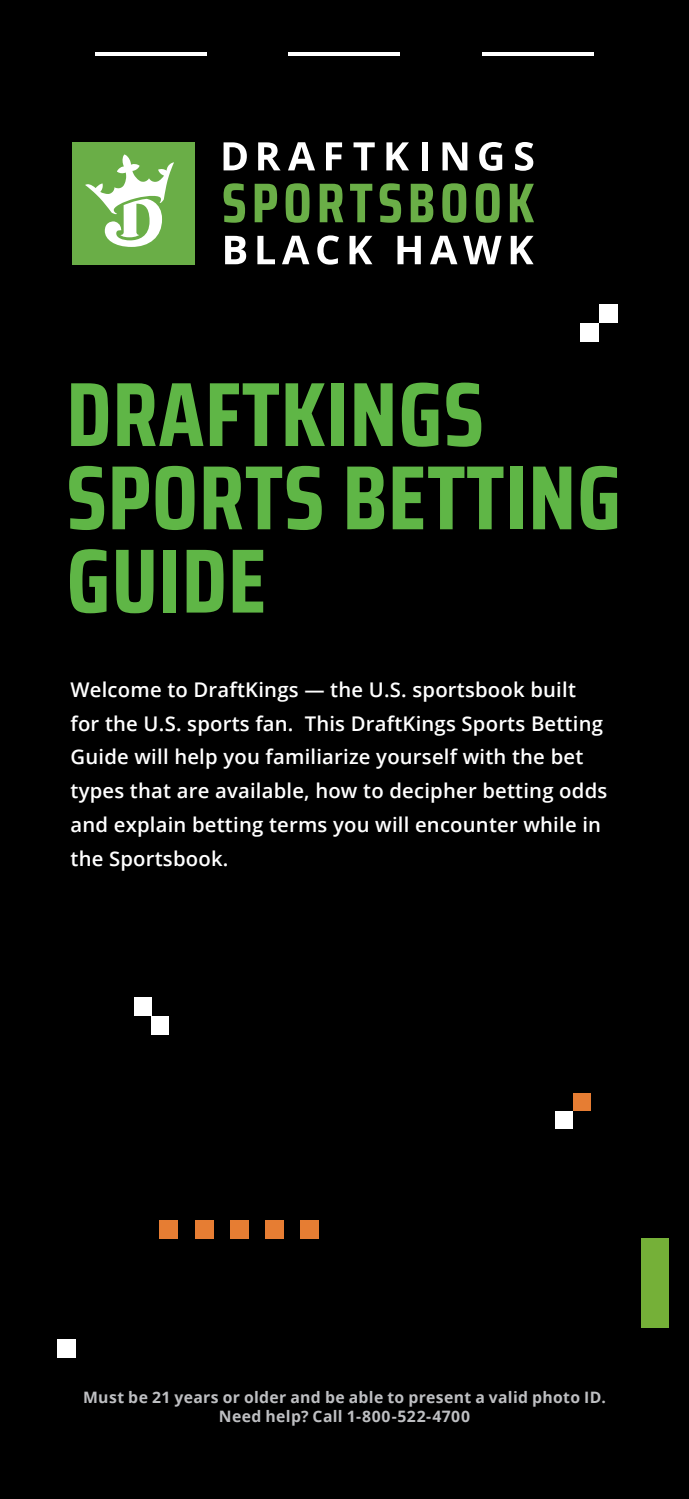
<style>
.page{position:relative;width:689px;height:1499px;background:#fff}
.page>*{position:absolute;margin:0;border:0;box-sizing:border-box;transform-origin:0 0}
.t1{font:700 91.12px/83.2px "Saira Condensed";letter-spacing:.01em;color:#5fb646}
.t2{font:600 20.25px/33.8px "Open Sans";letter-spacing:.01em;color:#fff}
.t3{font:700 15.75px/18.9px "Open Sans";letter-spacing:.02em;color:#bebfc2;text-align:center}
</style>
<div class="page">
<div style="left:0;top:0;width:688px;height:1498px;background:#000"></div>
<div style="left:160px;top:1220px;width:18px;height:18px;background:#e67d33"></div>
<div style="left:195px;top:1220px;width:18px;height:18px;background:#e67d33"></div>
<div style="left:230px;top:1220px;width:18px;height:18px;background:#e67d33"></div>
<div style="left:265px;top:1220px;width:18px;height:18px;background:#e67d33"></div>
<div style="left:300px;top:1220px;width:18px;height:18px;background:#e67d33"></div>
<hr style="left:96px;top:52px;width:111px;height:4px;background:#fff">
<hr style="left:289px;top:52px;width:111px;height:4px;background:#fff">
<hr style="left:482px;top:52px;width:111px;height:4px;background:#fff">
<div style="left:555px;top:1110px;width:18px;height:18px;background:#fff"></div>
<div style="left:573px;top:1093px;width:17px;height:17px;background:#e67d33"></div>
<div style="left:640px;top:1238px;width:28px;height:90px;background:#75b038"></div>
<div style="left:134px;top:997px;width:17px;height:19px;background:#fff"></div>
<div style="left:151px;top:1016px;width:18px;height:18px;background:#fff"></div>
<div style="left:599px;top:304px;width:19px;height:19px;background:#fff"></div>
<div style="left:580px;top:323px;width:19px;height:19px;background:#fff"></div>
<div style="left:57px;top:1339px;width:19px;height:19px;background:#fff"></div>
<div style="left:72px;top:142px;width:122px;height:123px;background:#6aae47"></div>
<svg style="left:85px;top:154px;width:89px;height:93px"></svg>
<svg style="left:223px;top:142px;width:24px;height:28px"></svg>
<svg style="left:258px;top:142px;width:22px;height:28px"></svg>
<svg style="left:288px;top:142px;width:27px;height:28px"></svg>
<svg style="left:326px;top:142px;width:16px;height:28px"></svg>
<svg style="left:353px;top:142px;width:21px;height:28px"></svg>
<svg style="left:386px;top:142px;width:23px;height:28px"></svg>
<div style="left:421px;top:142px;width:6px;height:28px;background:#fff"></div>
<svg style="left:442px;top:142px;width:25px;height:28px"></svg>
<svg style="left:479px;top:142px;width:23px;height:29px"></svg>
<svg style="left:515px;top:142px;width:18px;height:29px"></svg>
<svg style="left:223px;top:183px;width:22px;height:40px"></svg>
<svg style="left:254px;top:184px;width:23px;height:38px"></svg>
<svg style="left:285px;top:183px;width:24px;height:40px"></svg>
<svg style="left:319px;top:184px;width:24px;height:38px"></svg>
<svg style="left:350px;top:184px;width:22px;height:38px"></svg>
<svg style="left:379px;top:183px;width:22px;height:40px"></svg>
<svg style="left:410px;top:184px;width:23px;height:38px"></svg>
<svg style="left:442px;top:183px;width:24px;height:40px"></svg>
<svg style="left:475px;top:183px;width:24px;height:40px"></svg>
<svg style="left:509px;top:184px;width:25px;height:38px"></svg>
<svg style="left:225px;top:236px;width:21px;height:28px"></svg>
<svg style="left:257px;top:236px;width:18px;height:28px"></svg>
<svg style="left:282px;top:236px;width:27px;height:28px"></svg>
<svg style="left:317px;top:235px;width:22px;height:30px"></svg>
<svg style="left:349px;top:236px;width:23px;height:28px"></svg>
<svg style="left:397px;top:236px;width:24px;height:28px"></svg>
<svg style="left:430px;top:236px;width:27px;height:28px"></svg>
<svg style="left:463px;top:236px;width:38px;height:28px"></svg>
<svg style="left:510px;top:236px;width:23px;height:28px"></svg>
<p class="t1" style="left:66px;top:372px;width:556px">DRAFTKINGS<br>SPORTS BETTING<br>GUIDE</p>
<p class="t2" style="left:70px;top:672px;width:538px">Welcome to DraftKings — the U.S. sportsbook built for the U.S. sports fan. This DraftKings Sports Betting Guide will help you familiarize yourself with the bet types that are available, how to decipher betting odds and explain betting terms you will encounter while in the Sportsbook.</p>
<p class="t3" style="left:83px;top:1387px;width:524px">Must be 21 years or older and be able to present a valid photo ID.<br>Need help? Call 1-800-522-4700</p>
</div>
